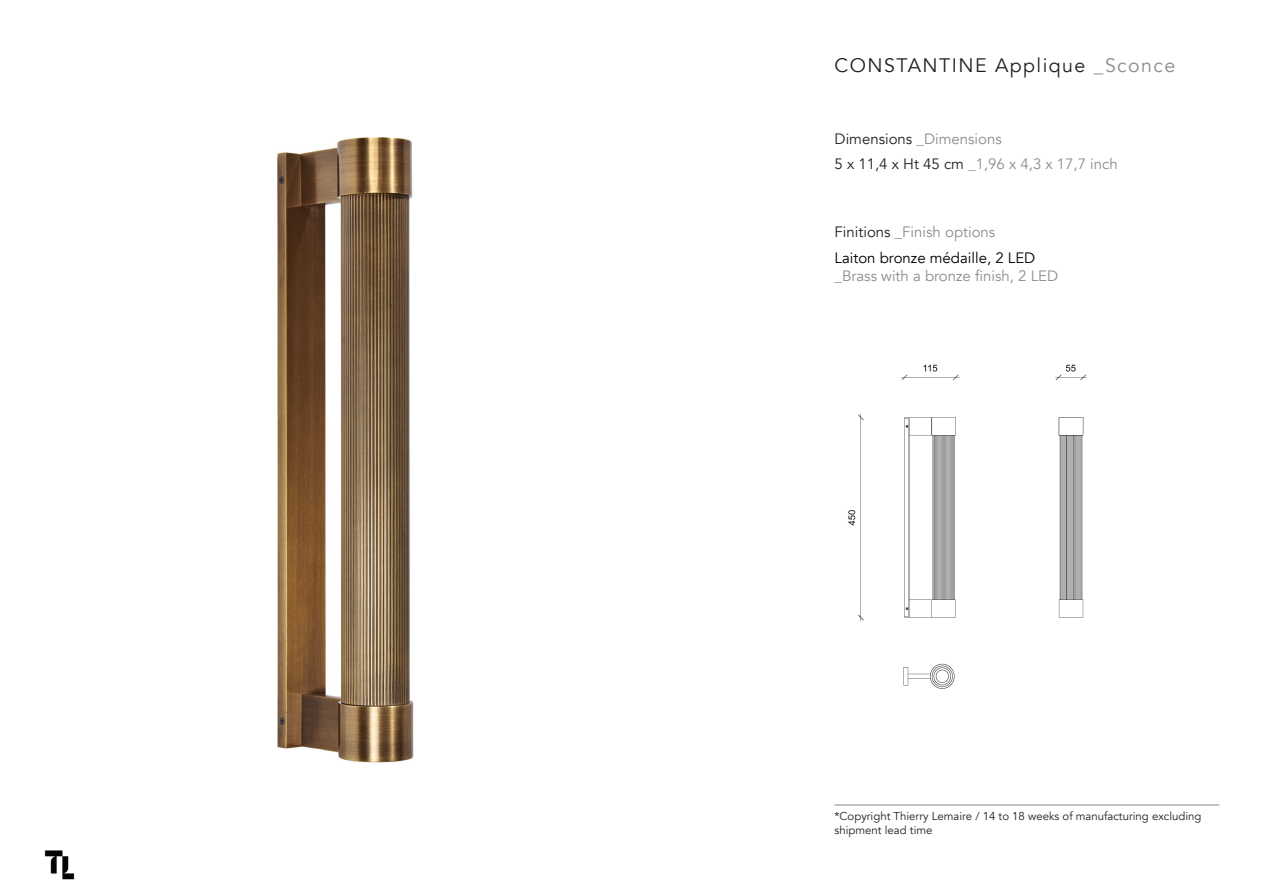
<style>
.page{position:relative;width:1263px;height:893px;background:#fff}
.page>*{position:absolute;margin:0;border:0;box-sizing:border-box;transform-origin:0 0}
.t1{font:19.5px "Avenir";letter-spacing:.075em;color:#231f20}
.t2{font:15px/25.5px "Avenir";color:#8a8c8f}
.t3{font:15px "Avenir";color:#000}
.t4{font:11.4px/13.6px "Avenir";color:#231f20}
.s1{color:#8a8c8f}
.s2{color:#231f20}
</style>
<div class="page">
<img style="left:44px;top:850px;width:31px;height:30px">
<hr style="left:834px;top:805px;width:385px;height:1px;background:#87868d">
<img style="left:277px;top:137px;width:137px;height:626px">
<img style="left:848px;top:364px;width:112px;height:258px">
<img style="left:1055px;top:364px;width:32px;height:254px">
<img style="left:903px;top:663px;width:52px;height:26px">
<h1 class="t1" style="left:834px;top:53px;width:342px">CONSTANTINE Applique <span class="s1">_Sconce</span></h1>
<p class="t2" style="left:834px;top:126px;width:285px"><span class="s2">Dimensions</span> _Dimensions<br><span class="s2">5 x 11,4 x Ht 45 cm</span> _1,96 x 4,3 x 17,7 inch</p>
<p class="t2" style="left:834px;top:220px;width:162px"><span class="s2">Finitions</span> _Finish options</p>
<p class="t3" style="left:834px;top:249px;width:202px">Laiton bronze médaille, 2 LED</p>
<p class="t2" style="left:834px;top:263px;width:225px">_Brass with a bronze finish, 2 LED</p>
<p class="t4" style="left:834px;top:810px;width:368px">*Copyright Thierry Lemaire / 14 to 18 weeks of manufacturing excluding shipment lead time</p>
</div>
